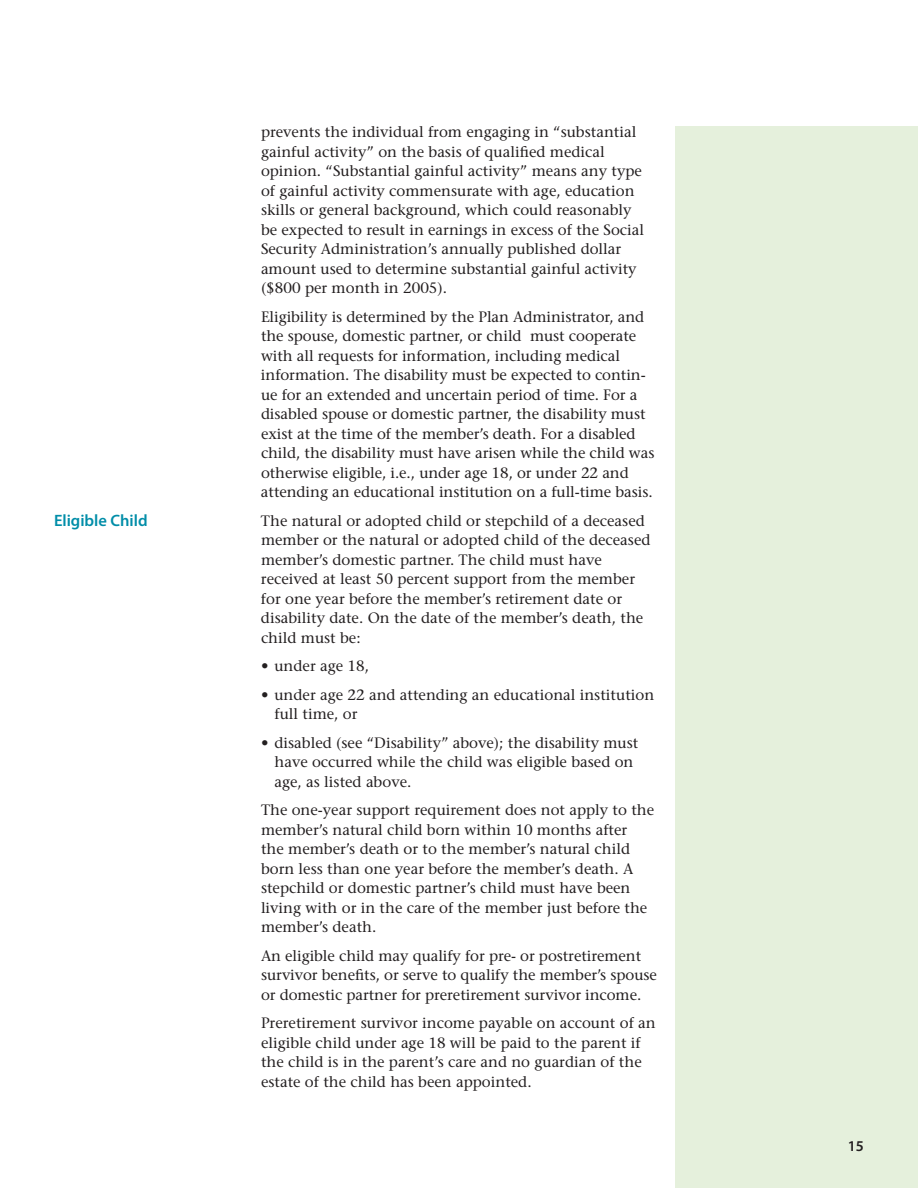
<style>
.page{position:relative;width:918px;height:1188px;background:#fff}
.page>*{position:absolute;margin:0;border:0;box-sizing:border-box;transform-origin:0 0}
.t1{font:600 16.5px "Myriad Pro";color:#008da8}
.t2{font:500 15px/19.5px "Stone Serif Std";color:#231f20}
.t3{font:600 15px "Myriad Pro";color:#231f20}
</style>
<div class="page">
<div style="left:675px;top:126px;width:243px;height:1062px;background:#e5f0dc"></div>
<p class="t2" style="left:261px;top:122px;width:385px">prevents the individual from engaging in “substantial gainful activity” on the basis of qualified medical opinion. “Substantial gainful activity” means any type of gainful activity commensurate with age, education skills or general background, which could reasonably be expected to result in earnings in excess of the Social Security Administration’s annually published dollar amount used to determine substantial gainful activity ($800 per month in 2005).</p>
<p class="t2" style="left:261px;top:307px;width:395px">Eligibility is determined by the Plan Administrator, and the spouse, domestic partner, or child must cooperate with all requests for information, including medical information. The disability must be expected to contin&shy;ue for an extended and uncertain period of time. For a disabled spouse or domestic partner, the disability must exist at the time of the member’s death. For a disabled child, the disability must have arisen while the child was otherwise eligible, i.e., under age 18, or under 22 and attending an educational institution on a full-time basis.</p>
<p class="t1" style="left:54px;top:511px;width:95px">Eligible Child</p>
<p class="t2" style="left:261px;top:511px;width:391px">The natural or adopted child or stepchild of a deceased member or the natural or adopted child of the deceased member’s domestic partner. The child must have received at least 50 percent support from the member for one year before the member’s retirement date or disability date. On the date of the member’s death, the child must be:</p>
<p class="t2" style="left:261px;top:656px;width:110px">• under age 18,</p>
<p class="t2" style="left:274px;top:685px;width:381px;text-indent:-14px">• under age 22 and attending an educational institution full time, or</p>
<p class="t2" style="left:274px;top:733px;width:365px;text-indent:-13px">• disabled (see “Disability” above); the disability must have occurred while the child was eligible based on age, as listed above.</p>
<p class="t2" style="left:261px;top:800px;width:395px">The one-year support requirement does not apply to the member’s natural child born within 10 months after<br>the member’s death or to the member’s natural child born less than one year before the member’s death. A stepchild or domestic partner’s child must have been living with or in the care of the member just before the member’s death.</p>
<p class="t2" style="left:261px;top:946px;width:397px">An eligible child may qualify for pre- or postretirement survivor benefits, or serve to qualify the member’s spouse or domestic partner for preretirement survivor income.</p>
<p class="t2" style="left:261px;top:1013px;width:396px">Preretirement survivor income payable on account of an eligible child under age 18 will be paid to the parent if the child is in the parent’s care and no guardian of the estate of the child has been appointed.</p>
<p class="t3" style="left:848px;top:1138px;width:18px">15</p>
</div>
